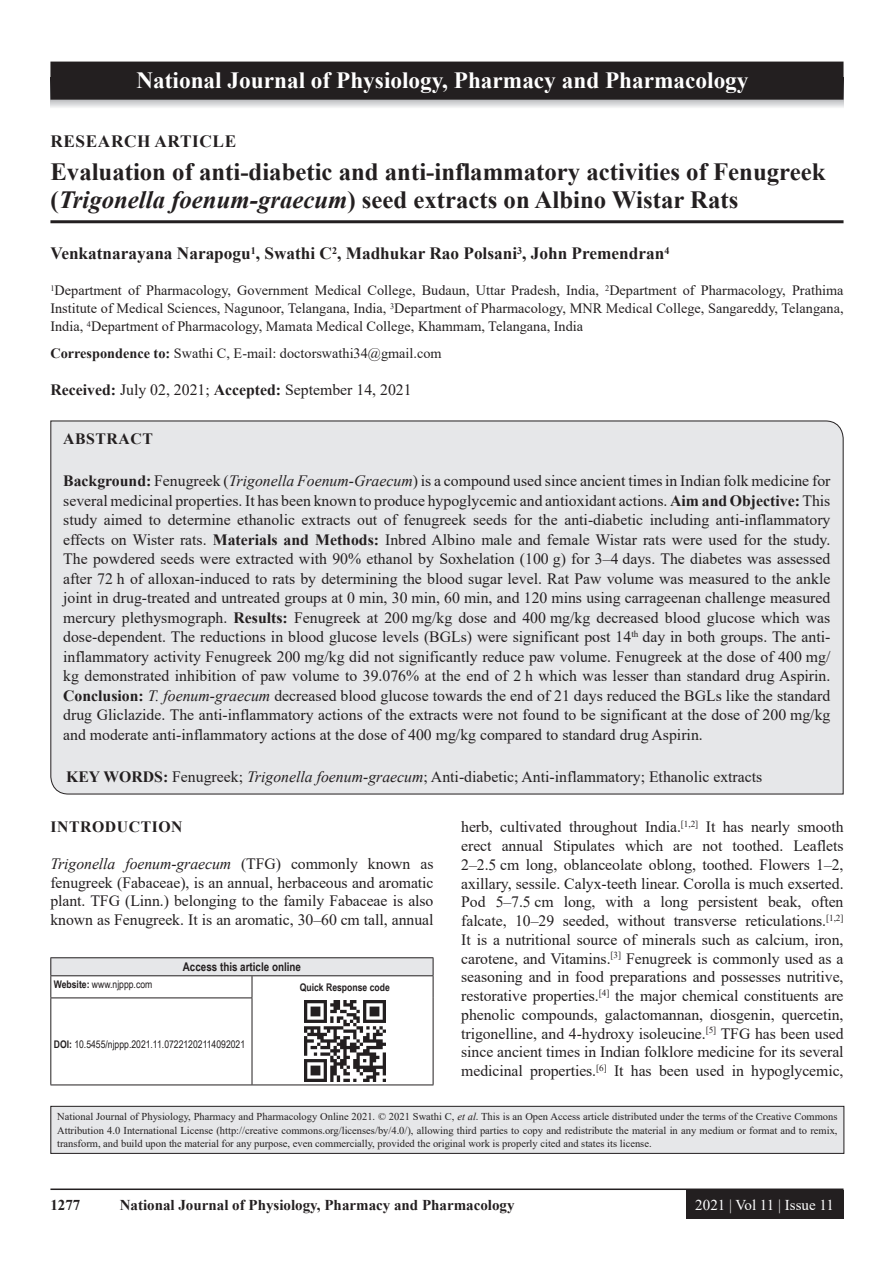
<style>
.page{position:relative;width:894px;height:1263px;background:#fff}
.page>*{position:absolute;margin:0;border:0;box-sizing:border-box;transform-origin:0 0}
.AT{font:700 24.75px/28.5px "Times New Roman";color:#231f20}
.JN_1{font:700 23.25px "Times New Roman";color:#fff}
.AU{font:700 17.25px "Times New Roman";color:#231f20}
.AH{font:700 17.25px "Times New Roman";letter-spacing:.035em;color:#231f20}
.ABS{font:15.75px/19.5px "Times New Roman";color:#231f20;text-align:justify}
.TX{font:15.75px/18.8px "Times New Roman";letter-spacing:-.005em;color:#231f20;text-align:justify}
.KWD{font:15.75px "Times New Roman";color:#231f20}
.HIS{font:15.75px "Times New Roman";color:#231f20}
.ABSH{font:700 15.75px "Times New Roman";letter-spacing:.035em;color:#231f20}
.RF{font:700 15px "Times New Roman";color:#231f20}
.RF_VOL{font:15px "Times New Roman";color:#fff}
.AFF{font:14.25px/18px "Times New Roman";color:#231f20;text-align:justify}
.ADD{font:14.25px "Times New Roman";color:#231f20}
.AAO{font:700 12px "Arial Narrow";color:#231f20}
.JN_TX{font:10.5px/13.5px "Times New Roman";color:#231f20;text-align:justify}
.DOI{font:10.5px "Arial Narrow";color:#231f20}
.Web{font:10.5px "Arial Narrow";color:#231f20}
.QR{font:700 10.5px "Arial Narrow";color:#231f20}
.s1{font-style:italic}
.s2{font-weight:700}
</style>
<div class="page">
<hr style="left:50px;top:1188px;width:793px;height:2px;background:#231f20">
<div style="left:685px;top:1190px;width:158px;height:28px;background:#231f20"></div>
<hr style="left:50px;top:220px;width:793px;height:3px;background:#231f20">
<div style="left:50px;top:420px;width:793px;height:374px;background:#e6e7e9"></div>
<div style="left:51px;top:957px;width:382px;height:18px;background:#e6e7e9"></div>
<svg style="left:251px;top:976px;width:1px;height:21px"></svg>
<hr style="left:50px;top:997px;width:202px;height:1px;background:#231f20">
<hr style="left:50px;top:998px;width:1px;height:86px;background:#231f20">
<hr style="left:251px;top:998px;width:1px;height:86px;background:#231f20">
<hr style="left:50px;top:1084px;width:202px;height:1px;background:#231f20">
<hr style="left:432px;top:998px;width:1px;height:86px;background:#231f20">
<hr style="left:252px;top:1084px;width:181px;height:1px;background:#231f20">
<hr style="left:50px;top:957px;width:202px;height:1px;background:#231f20">
<hr style="left:252px;top:957px;width:181px;height:1px;background:#231f20">
<svg style="left:50px;top:958px;width:1px;height:39px"></svg>
<svg style="left:432px;top:958px;width:1px;height:40px"></svg>
<hr style="left:50px;top:975px;width:202px;height:1px;background:#231f20">
<hr style="left:252px;top:975px;width:181px;height:1px;background:#231f20">
<img style="left:304px;top:1000px;width:81px;height:81px">
<div style="left:51px;top:1106px;width:792px;height:47px;background:#e6e7e9"></div>
<div style="left:50px;top:1106px;width:794px;height:47px;border:1px solid #231f20"></div>
<svg style="left:51px;top:100px;width:792px;height:8px;background:#d9dadc"></svg>
<div style="left:51px;top:62px;width:791px;height:37px;background:#231f20"></div>
<div style="left:50px;top:62px;width:793px;height:38px;border:2px solid #231f20"></div>
<p class="JN_1" style="left:136px;top:64px;width:613px">National Journal of Physiology, Pharmacy and Pharmacology</p>
<p class="AH" style="left:50px;top:128px;width:187px">RESEARCH ARTICLE</p>
<p class="AT" style="left:50px;top:156px;width:776px">Evaluation of anti-diabetic and anti-inflammatory activities of Fenugreek (<span class="s1">Trigonella foenum-graecum</span>) seed extracts on Albino Wistar Rats</p>
<p class="AU" style="left:50px;top:241px;width:620px">Venkatnarayana Narapogu<sup>1</sup>, Swathi C<sup>2</sup>, Madhukar Rao Polsani<sup>3</sup>, John Premendran<sup>4</sup></p>
<p class="AFF" style="left:50px;top:281px;width:794px"><sup>1</sup>Department of Pharmacology, Government Medical College, Budaun, Uttar Pradesh, India, <sup>2</sup>Department of Pharmacology, Prathima Institute of Medical Sciences, Nagunoor, Telangana, India, <sup>3</sup>Department of Pharmacology, MNR Medical College, Sangareddy, Telangana, India, <sup>4</sup>Department of Pharmacology, Mamata Medical College, Khammam, Telangana, India</p>
<p class="ADD" style="left:50px;top:343px;width:392px"><span class="s2">Correspondence to:</span> Swathi C, E-mail: doctorswathi34@gmail.com</p>
<p class="HIS" style="left:50px;top:379px;width:362px"><span class="s2">Received:</span> July 02, 2021; <span class="s2">Accepted:</span> September 14, 2021</p>
<p class="ABSH" style="left:63px;top:427px;width:91px">ABSTRACT</p>
<p class="ABS" style="left:63px;top:470px;width:768px"><span class="s2">Background:</span> Fenugreek (<span class="s1">Trigonella Foenum-Graecum</span>) is a compound used since ancient times in Indian folk medicine for several medicinal properties. It has been known to produce hypoglycemic and antioxidant actions. <span class="s2">Aim and Objective:</span> This study aimed to determine ethanolic extracts out of fenugreek seeds for the anti-diabetic including anti-inflammatory effects on Wister rats. <span class="s2">Materials and Methods:</span> Inbred Albino male and female Wistar rats were used for the study.<br>The powdered seeds were extracted with 90% ethanol by Soxhelation (100 g) for 3–4 days. The diabetes was assessed after 72 h of alloxan-induced to rats by determining the blood sugar level. Rat Paw volume was measured to the ankle joint in drug-treated and untreated groups at 0 min, 30 min, 60 min, and 120 mins using carrageenan challenge measured mercury plethysmograph. <span class="s2">Results:</span> Fenugreek at 200 mg/kg dose and 400 mg/kg decreased blood glucose which was dose-dependent. The reductions in blood glucose levels (BGLs) were significant post 14<sup>th</sup> day in both groups. The anti&shy;inflammatory activity Fenugreek 200 mg/kg did not significantly reduce paw volume. Fenugreek at the dose of 400 mg/ kg demonstrated inhibition of paw volume to 39.076% at the end of 2 h which was lesser than standard drug Aspirin.<br><span class="s2">Conclusion:</span> <span class="s1">T. foenum-graecum</span> decreased blood glucose towards the end of 21 days reduced the BGLs like the standard drug Gliclazide. The anti-inflammatory actions of the extracts were not found to be significant at the dose of 200 mg/kg and moderate anti-inflammatory actions at the dose of 400 mg/kg compared to standard drug Aspirin.</p>
<p class="KWD" style="left:66px;top:765px;width:697px"><span class="s2">KEY WORDS:</span> Fenugreek; <span class="s1">Trigonella foenum-graecum</span>; Anti-diabetic; Anti-inflammatory; Ethanolic extracts</p>
<h1 class="ABSH" style="left:50px;top:815px;width:134px">INTRODUCTION</h1>
<p class="TX" style="left:50px;top:853px;width:384px"><span class="s1">Trigonella foenum-graecum</span> (TFG) commonly known as fenugreek (Fabaceae), is an annual, herbaceous and aromatic plant. TFG (Linn.) belonging to the family Fabaceae is also known as Fenugreek. It is an aromatic, 30–60 cm tall, annual</p>
<p class="AAO" style="left:183px;top:958px;width:120px">Access this article online</p>
<p class="Web" style="left:54px;top:976px;width:100px"><span class="s2">Website:</span> www.njppp.com</p>
<p class="QR" style="left:300px;top:979px;width:91px">Quick Response code</p>
<p class="TX" style="left:461px;top:817px;width:384px">herb, cultivated throughout India.<sup>[1,2]</sup> It has nearly smooth erect annual Stipulates which are not toothed. Leaflets 2–2.5 cm long, oblanceolate oblong, toothed. Flowers 1–2, axillary, sessile. Calyx-teeth linear. Corolla is much exserted.<br>Pod 5–7.5 cm long, with a long persistent beak, often falcate, 10–29 seeded, without transverse reticulations.<sup>[1,2] </sup>It is a nutritional source of minerals such as calcium, iron, carotene, and Vitamins.<sup>[3]</sup> Fenugreek is commonly used as a seasoning and in food preparations and possesses nutritive, restorative properties.<sup>[4]</sup> the major chemical constituents are phenolic compounds, galactomannan, diosgenin, quercetin, trigonelline, and 4-hydroxy isoleucine.<sup>[5]</sup> TFG has been used since ancient times in Indian folklore medicine for its several medicinal properties.<sup>[6]</sup> It has been used in hypoglycemic,</p>
<p class="DOI" style="left:54px;top:1036px;width:193px"><span class="s2">DOI:</span> 10.5455/njppp.2021.11.07221202114092021</p>
<p class="JN_TX" style="left:57px;top:1109px;width:781px">National Journal of Physiology, Pharmacy and Pharmacology Online 2021. © 2021 Swathi C, <span class="s1">et al</span>. This is an Open Access article distributed under the terms of the Creative Commons Attribution 4.0 International License (http://creative commons.org/licenses/by/4.0/), allowing third parties to copy and redistribute the material in any medium or format and to remix, transform, and build upon the material for any purpose, even commercially, provided the original work is properly cited and states its license.</p>
<p class="RF" style="left:50px;top:1194px;width:31px">1277</p>
<p class="RF" style="left:120px;top:1194px;width:396px">National Journal of Physiology, Pharmacy and Pharmacology</p>
<p class="RF_VOL" style="left:695px;top:1193px;width:140px">2021 | Vol 11 | Issue 11</p>
</div>
